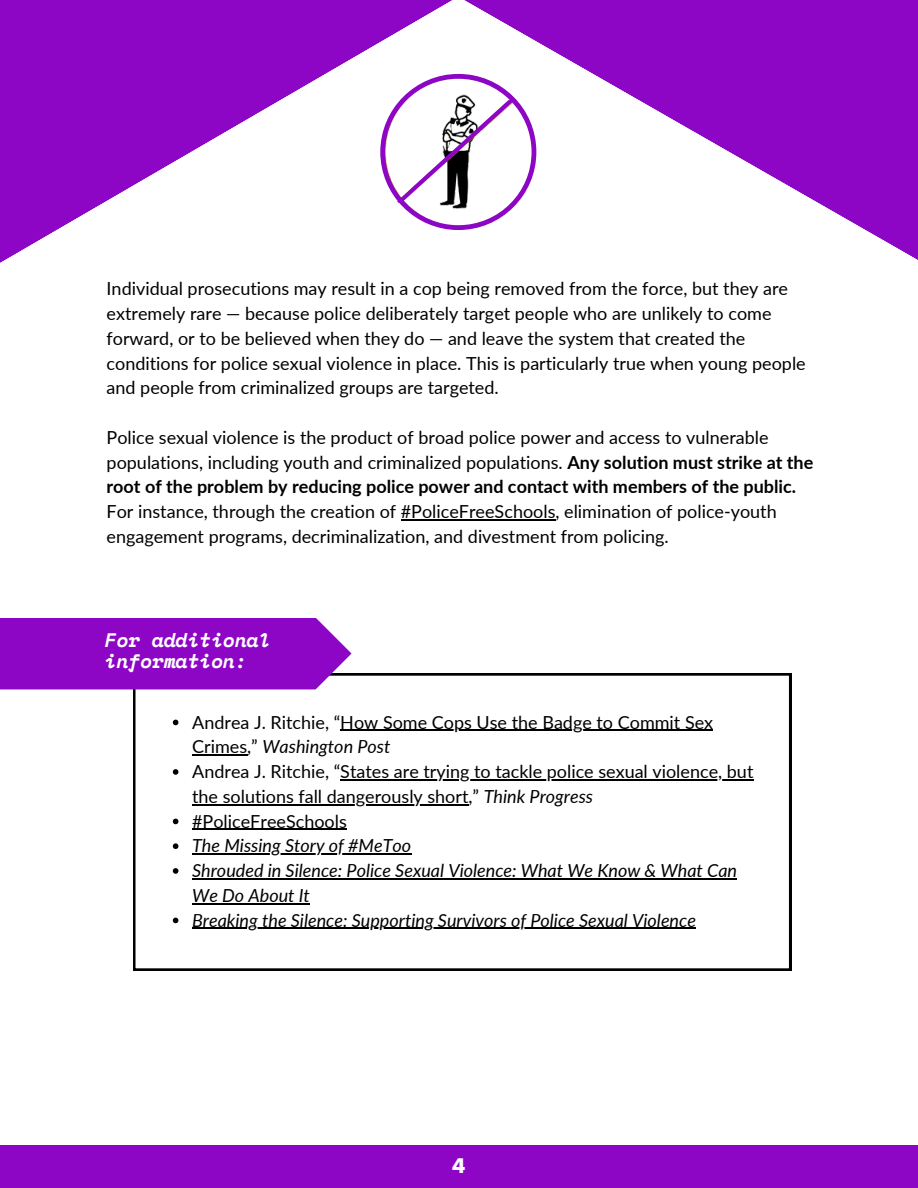
<style>
.page{position:relative;width:918px;height:1188px;background:#fff}
.page>*{position:absolute;margin:0;border:0;box-sizing:border-box;transform-origin:0 0}
.t1{font:italic 700 19.5px/20.2px "Space Mono";letter-spacing:-.005em;color:#fff}
.t2{font:700 19.5px "Futura";color:#fff}
.t3{font:18px/24.8px "Lato";color:#000}
.t4{font:italic 18px/24.8px "Lato";color:#000}
.s1{font-weight:700}
.s2{font-style:italic}
</style>
<div class="page">
<svg style="left:0;top:0;width:452px;height:263px;fill:#8d06c6"></svg>
<svg style="left:464px;top:0;width:454px;height:260px;fill:#8d06c6"></svg>
<img style="left:376px;top:69px;width:166px;height:165px">
<hr style="left:401px;top:519px;width:155px;height:1px;background:#000">
<div style="left:0;top:1145px;width:918px;height:43px;background:#8d06c6"></div>
<svg style="left:133px;top:673px;width:658px;height:297px"></svg>
<div style="left:0;top:618px;width:352px;height:71px;background:#8d06c6"></div>
<svg style="left:173px;top:720px;width:5px;height:5px"></svg>
<hr style="left:340px;top:730px;width:373px;height:1px;background:#000">
<hr style="left:192px;top:755px;width:55px;height:1px;background:#000">
<svg style="left:173px;top:769px;width:5px;height:6px"></svg>
<hr style="left:340px;top:779px;width:413px;height:1px;background:#000">
<hr style="left:192px;top:804px;width:277px;height:1px;background:#000">
<svg style="left:173px;top:819px;width:5px;height:5px"></svg>
<hr style="left:192px;top:829px;width:155px;height:1px;background:#000">
<svg style="left:173px;top:843px;width:5px;height:6px"></svg>
<hr style="left:192px;top:854px;width:219px;height:1px;background:#000">
<svg style="left:173px;top:868px;width:5px;height:6px"></svg>
<hr style="left:192px;top:878px;width:545px;height:1px;background:#000">
<hr style="left:192px;top:903px;width:118px;height:1px;background:#000">
<svg style="left:173px;top:918px;width:5px;height:5px"></svg>
<hr style="left:192px;top:928px;width:504px;height:1px;background:#000">
<svg style="left:380px;top:74px;width:156px;height:156px"></svg>
<p class="t3" style="left:107px;top:276px;width:701px">Individual prosecutions may result in a cop being removed from the force, but they are extremely rare — because police deliberately target people who are unlikely to come forward, or to be believed when they do — and leave the system that created the conditions for police sexual violence in place. This is particularly true when young people and people from criminalized groups are targeted.</p>
<p class="t3" style="left:107px;top:425px;width:708px">Police sexual violence is the product of broad police power and access to vulnerable populations, including youth and criminalized populations. <span class="s1">Any solution must strike at the root of the problem by reducing police power and contact with members of the public.<br></span>For instance, through the creation of #PoliceFreeSchools, elimination of police-youth engagement programs, decriminalization, and divestment from policing.</p>
<p class="t1" style="left:105px;top:630px;width:167px">For additional information:</p>
<p class="t3" style="left:192px;top:709px;width:523px">Andrea J. Ritchie, “How Some Cops Use the Badge to Commit Sex<br>Crimes,” <span class="s2">Washington Post</span></p>
<p class="t3" style="left:192px;top:759px;width:563px">Andrea J. Ritchie, “States are trying to tackle police sexual violence, but the solutions fall dangerously short,” <span class="s2">Think Progress</span></p>
<p class="t3" style="left:192px;top:808px;width:156px">#PoliceFreeSchools</p>
<p class="t4" style="left:192px;top:833px;width:221px">The Missing Story of #MeToo</p>
<p class="t4" style="left:192px;top:858px;width:546px">Shrouded in Silence: Police Sexual Violence: What We Know &amp; What Can<br>We Do About It</p>
<p class="t4" style="left:192px;top:907px;width:505px">Breaking the Silence: Supporting Survivors of Police Sexual Violence</p>
<p class="t2" style="left:452px;top:1157px;width:15px">4</p>
</div>
